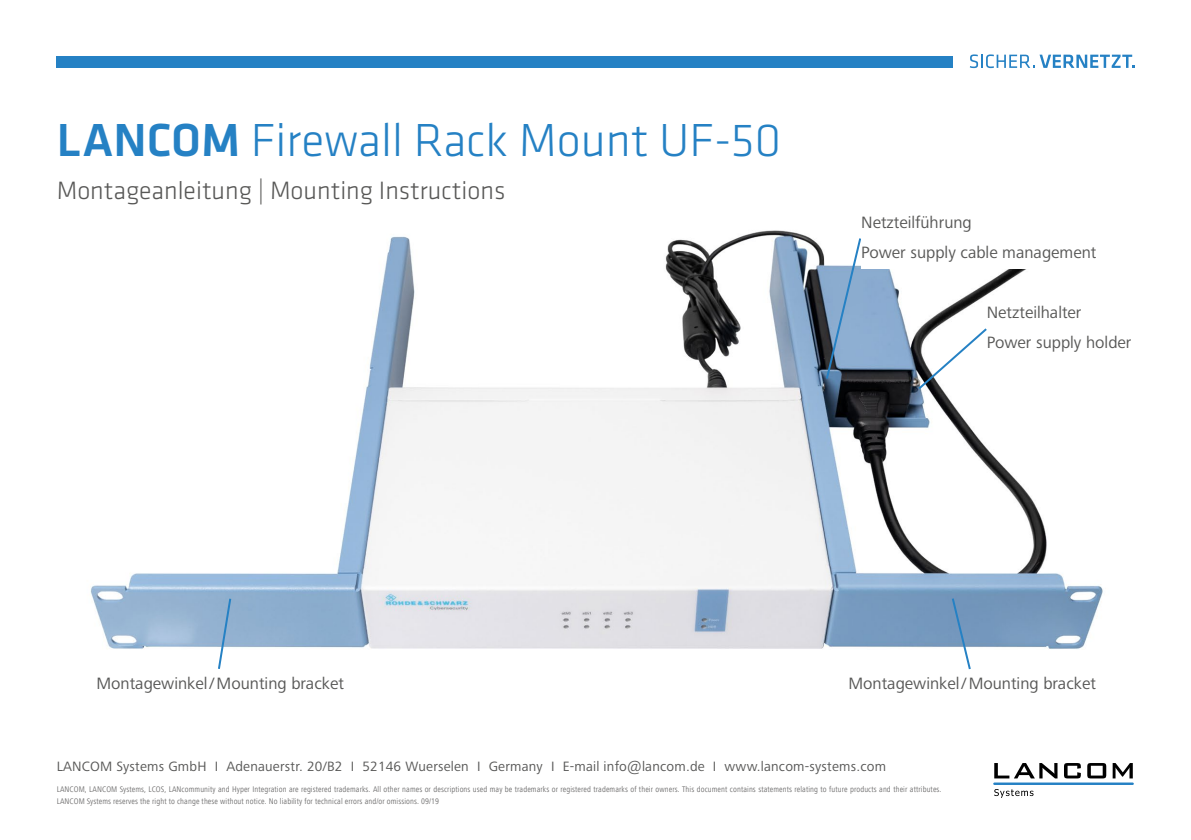
<style>
.page{position:relative;width:1191px;height:840px;background:#fff}
.page>*{position:absolute;margin:0;border:0;box-sizing:border-box;transform-origin:0 0}
.t1{font:300 48px "Klavika Basic";color:#2581c4}
.t2{font:300 26px "Klavika Basic";color:#575756}
.t3{font:17px/30px "Frutiger Next Pro";color:#575756}
.t4{font:14px "Frutiger Next Pro";letter-spacing:.015em;color:#575756}
.t5{font:condensed 8.4px/12px "Frutiger Next LT";letter-spacing:.01em;color:#706f6f}
.s1{font-weight:500}
</style>
<div class="page">
<div style="left:57px;top:57px;width:895px;height:11px;background:#2581c4"></div>
<svg style="left:969px;top:54px;width:165px;height:14px"></svg>
<svg style="left:994px;top:763px;width:63px;height:15px"></svg>
<svg style="left:1064px;top:763px;width:16px;height:15px"></svg>
<svg style="left:1087px;top:763px;width:19px;height:15px"></svg>
<svg style="left:1112px;top:763px;width:20px;height:15px"></svg>
<svg style="left:994px;top:789px;width:39px;height:8px"></svg>
<hr style="left:993px;top:782px;width:140px;height:2px;background:#2581c4">
<img style="left:90px;top:230px;width:1013px;height:419px">
<svg style="left:217px;top:596px;width:15px;height:73px"></svg>
<svg style="left:950px;top:596px;width:22px;height:74px"></svg>
<svg style="left:916px;top:326px;width:73px;height:65px"></svg>
<svg style="left:824px;top:236px;width:38px;height:145px"></svg>
<div style="left:861px;top:208px;width:257px;height:60px;background:#fff"></div>
<h1 class="t1" style="left:57px;top:111px;width:726px"><span class="s1">LANCOM</span> Firewall Rack Mount UF-50</h1>
<h2 class="t2" style="left:57px;top:174px;width:450px">Montageanleitung | Mounting Instructions</h2>
<h3 class="t3" style="left:861px;top:207px;width:237px">Netzteilführung<br>Power supply cable management</h3>
<h3 class="t3" style="left:986px;top:297px;width:146px">Netzteilhalter<br>Power supply holder</h3>
<h3 class="t3" style="left:96px;top:667px;width:249px">Montagewinkel/Mounting bracket</h3>
<h3 class="t3" style="left:848px;top:667px;width:249px">Montagewinkel/Mounting bracket</h3>
<h3 class="t4" style="left:57px;top:757px;width:831px">LANCOM Systems GmbH I Adenauerstr. 20/B2 I 52146 Wuerselen I Germany I E-mail info@lancom.de I www.lancom-systems.com</h3>
<p class="t5" style="left:57px;top:782px;width:886px">LANCOM, LANCOM Systems, LCOS, LANcommunity and Hyper Integration are registered trademarks. All other names or descriptions used may be trademarks or registered trademarks of their owners. This document contains statements relating to future products and their attributes.<br>LANCOM Systems reserves the right to change these without notice. No liability for technical errors and/or omissions. 09/19</p>
</div>
